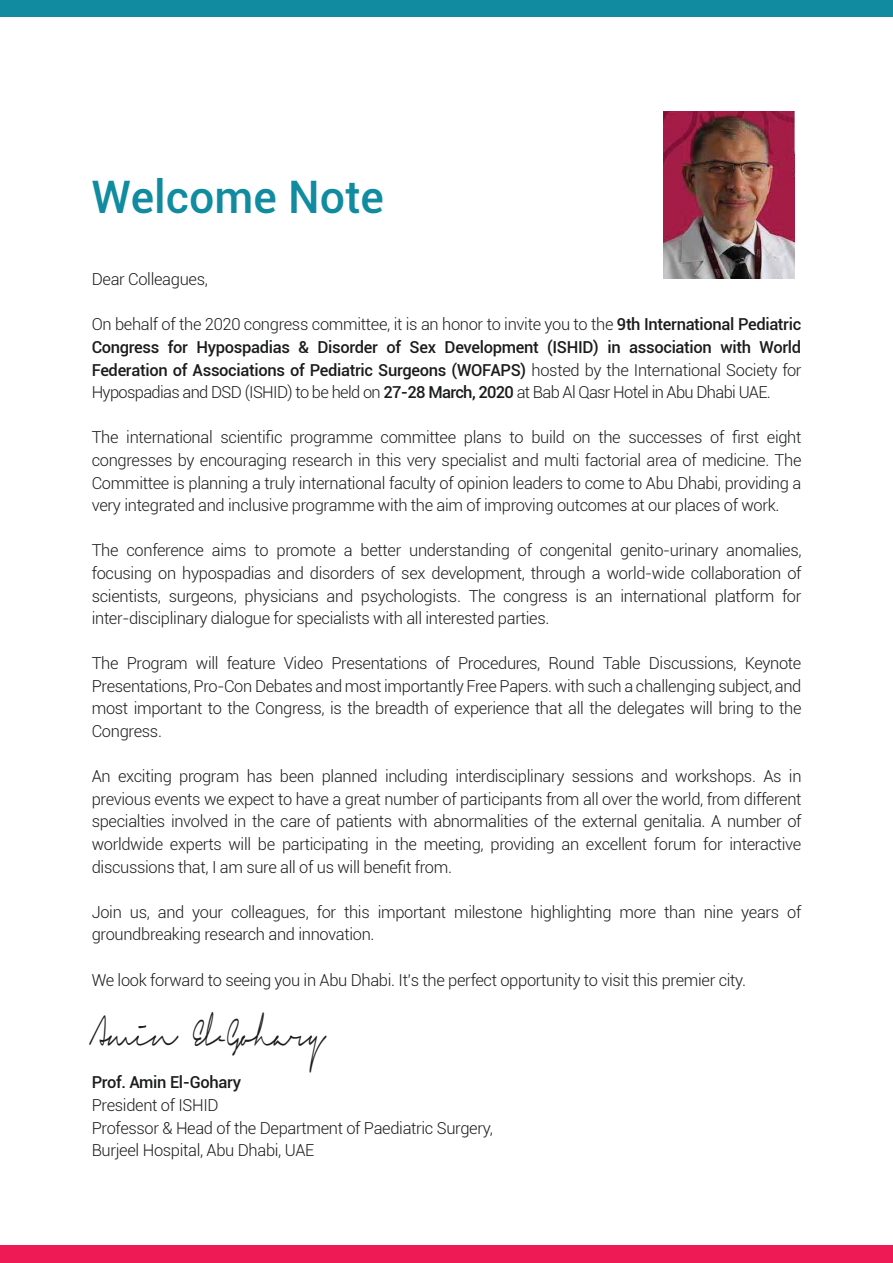
<style>
.page{position:relative;width:893px;height:1263px;background:#fff}
.page>*{position:absolute;margin:0;border:0;box-sizing:border-box;transform-origin:0 0}
.t1{font:500 44.85px "Roboto";color:#108ba0}
.t2{font:33.75px "Signerica Fat";letter-spacing:-.02em;color:#1b1c1c;scale:.56 1}
.t3{font:300 16.5px/22.6px "Roboto";letter-spacing:-.02em;color:#1b1c1c;text-align:justify}
.t4{font:500 16.5px/22.6px "Roboto";letter-spacing:-.02em;color:#1b1c1c;text-align:justify}
.s1{font-weight:300}
</style>
<div class="page">
<div style="left:0;top:0;width:893px;height:16px;background:#108ba0"></div>
<div style="left:0;top:1246px;width:893px;height:17px;background:#ed1a55"></div>
<img style="left:663px;top:111px;width:131px;height:167px">
<h1 class="t1" style="left:92px;top:165px;width:294px">Welcome Note</h1>
<p class="t3" style="left:92px;top:267px;width:118px">Dear Colleagues,</p>
<p class="t4" style="left:92px;top:313px;width:711px"><span class="s1">On behalf of the 2020 congress committee, it is an honor to invite you to the</span> 9th International Pediatric Congress for Hypospadias &amp; Disorder of Sex Development (ISHID) in association with World Federation of Associations of Pediatric Surgeons (WOFAPS) <span class="s1">hosted by the International Society for Hypospadias and DSD (ISHID) to be held on</span> 27-28 March, 2020 <span class="s1">at Bab Al Qasr Hotel in Abu Dhabi UAE.</span></p>
<p class="t3" style="left:92px;top:426px;width:711px">The international scientific programme committee plans to build on the successes of first eight congresses by encouraging research in this very specialist and multi factorial area of medicine. The Committee is planning a truly international faculty of opinion leaders to come to Abu Dhabi, providing a very integrated and inclusive programme with the aim of improving outcomes at our places of work.</p>
<p class="t3" style="left:92px;top:539px;width:711px">The conference aims to promote a better understanding of congenital genito-urinary anomalies, focusing on hypospadias and disorders of sex development, through a world-wide collaboration of scientists, surgeons, physicians and psychologists. The congress is an international platform for inter-disciplinary dialogue for specialists with all interested parties.</p>
<p class="t3" style="left:92px;top:651px;width:711px">The Program will feature Video Presentations of Procedures, Round Table Discussions, Keynote Presentations, Pro-Con Debates and most importantly Free Papers. with such a challenging subject, and most important to the Congress, is the breadth of experience that all the delegates will bring to the Congress.</p>
<p class="t3" style="left:92px;top:764px;width:711px">An exciting program has been planned including interdisciplinary sessions and workshops. As in previous events we expect to have a great number of participants from all over the world, from different specialties involved in the care of patients with abnormalities of the external genitalia. A number of worldwide experts will be participating in the meeting, providing an excellent forum for interactive discussions that, I am sure all of us will benefit from.</p>
<p class="t3" style="left:92px;top:900px;width:711px">Join us, and your colleagues, for this important milestone highlighting more than nine years of groundbreaking research and innovation.</p>
<p class="t3" style="left:92px;top:968px;width:656px">We look forward to seeing you in Abu Dhabi. It’s the perfect opportunity to visit this premier city.</p>
<h2 class="t2" style="left:92px;top:1014px;width:416px">Amin El-Gohary</h2>
<p class="t4" style="left:92px;top:1070px;width:151px">Prof. Amin El-Gohary</p>
<p class="t3" style="left:92px;top:1093px;width:403px;text-align:left">President of ISHID<br>Professor &amp; Head of the Department of Paediatric Surgery,<br>Burjeel Hospital, Abu Dhabi, UAE</p>
</div>
